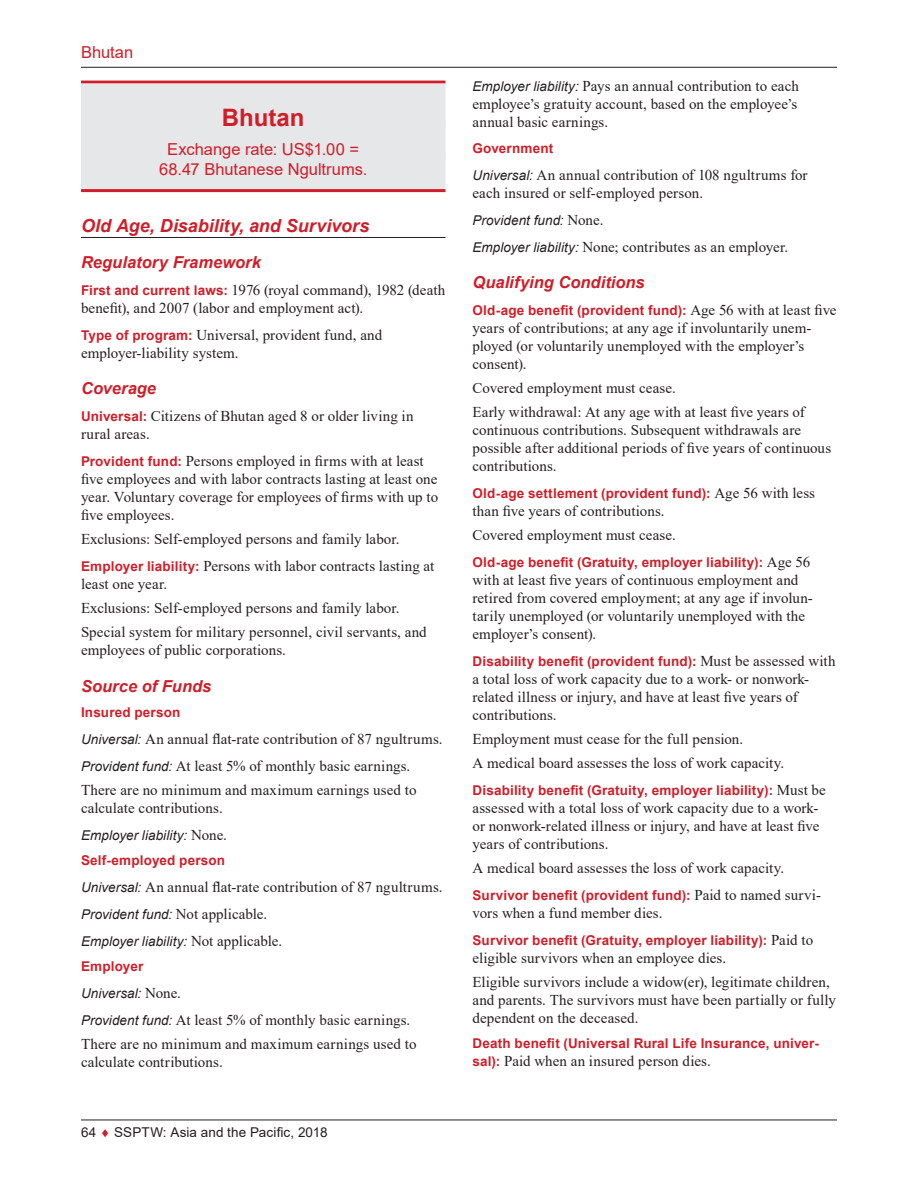
<style>
.page{position:relative;width:918px;height:1188px;background:#fff}
.page>*{position:absolute;margin:0;border:0;box-sizing:border-box;transform-origin:0 0}
.Heading1__Country{font:700 24px "Arial";color:#d01e29}
.Heading2{font:italic 700 18px "Arial";letter-spacing:-.005em;color:#d01e29}
.Heading3{font:italic 700 16.5px "Arial";color:#d01e29}
.Rate2{font:16.5px/19.8px "Arial";color:#d01e29;text-align:center}
.Heading4___Para{font:15px/18px "Times New Roman";letter-spacing:.005em;color:#231f20}
.Para{font:15px/18px "Times New Roman";letter-spacing:.005em;color:#231f20}
.Heading5___Para{font:15px/18px "Times New Roman";letter-spacing:.005em;color:#231f20;text-align:justify}
.Heading4___Para-2{font:700 13.5px "Arial";letter-spacing:.015em;color:#d01e29}
.Heading5___Para-2{font:italic 13.5px "Arial";letter-spacing:.005em;color:#231f20}
.t1{font:13.5px "Arial";letter-spacing:.01em;color:#231f20}
.s1{font-family:"Arial";font-weight:700;font-size:13.5px;color:#d01e29}
.s2{font-family:"Arial";font-style:italic;font-size:13.5px}
.s3{font-family:"Times New Roman";font-style:normal;font-size:15px}
.s4{color:#d01e29}
.s5{font-family:"Times New Roman";font-weight:400;font-size:15px;color:#231f20}
</style>
<div class="page">
<hr style="left:81px;top:1120px;width:756px;height:1px;background:#231f20">
<hr style="left:81px;top:67px;width:756px;height:1px;background:#231f20">
<hr style="left:81px;top:81px;width:365px;height:3px;background:#d01e29">
<div style="left:81px;top:84px;width:365px;height:42px;background:#e6e7e9"></div>
<div style="left:81px;top:125px;width:365px;height:30px;background:#e6e7e9"></div>
<div style="left:81px;top:154px;width:365px;height:35px;background:#e6e7e9"></div>
<hr style="left:81px;top:189px;width:365px;height:3px;background:#d01e29">
<hr style="left:81px;top:237px;width:365px;height:1px;background:#231f20">
<p class="Rate2" style="left:81px;top:42px;width:54px">Bhutan</p>
<p class="Heading1__Country" style="left:222px;top:101px;width:84px">Bhutan</p>
<p class="Rate2" style="left:159px;top:139px;width:210px">Exchange rate: US$1.00 =<br>68.47 Bhutanese Ngultrums.</p>
<p class="Heading2" style="left:81px;top:213px;width:290px">Old Age, Disability, and Survivors</p>
<p class="Heading3" style="left:81px;top:251px;width:182px">Regulatory Framework</p>
<p class="Heading4___Para" style="left:81px;top:281px;width:366px"><span class="s1">First and current laws:</span> 1976 (royal command), 1982 (death benefit), and 2007 (labor and employment act).</p>
<p class="Heading4___Para" style="left:81px;top:326px;width:303px"><span class="s1">Type of program:</span> Universal, provident fund, and employer-liability system.</p>
<p class="Heading3" style="left:81px;top:378px;width:77px">Coverage</p>
<p class="Heading4___Para" style="left:81px;top:407px;width:334px"><span class="s1">Universal:</span> Citizens of Bhutan aged 8 or older living in rural areas.</p>
<p class="Heading4___Para" style="left:81px;top:452px;width:359px"><span class="s1">Provident fund:</span> Persons employed in firms with at least five employees and with labor contracts lasting at least one year. Voluntary coverage for employees of firms with up to five employees.</p>
<p class="Para" style="left:81px;top:530px;width:320px">Exclusions: Self-employed persons and family labor.</p>
<p class="Heading4___Para" style="left:81px;top:557px;width:355px"><span class="s1">Employer liability:</span> Persons with labor contracts lasting at least one year.</p>
<p class="Para" style="left:81px;top:599px;width:320px">Exclusions: Self-employed persons and family labor.</p>
<p class="Para" style="left:81px;top:623px;width:347px">Special system for military personnel, civil servants, and employees of public corporations.</p>
<p class="Heading3" style="left:81px;top:675px;width:132px">Source of Funds</p>
<p class="Heading4___Para-2" style="left:81px;top:703px;width:101px">Insured person</p>
<p class="Heading5___Para" style="left:81px;top:729px;width:363px"><span class="s2">Universal:</span> An annual flat-rate contribution of 87 ngultrums.</p>
<p class="Heading5___Para" style="left:81px;top:756px;width:331px"><span class="s2">Provident fund:</span> At least 5% of monthly basic earnings.</p>
<p class="Para" style="left:81px;top:780px;width:337px">There are no minimum and maximum earnings used to calculate contributions.</p>
<p class="Heading5___Para-2" style="left:81px;top:826px;width:148px">Employer liability: <span class="s3">None.</span></p>
<p class="Heading4___Para-2" style="left:81px;top:851px;width:146px">Self-employed person</p>
<p class="Heading5___Para" style="left:81px;top:878px;width:363px"><span class="s2">Universal:</span> An annual flat-rate contribution of 87 ngultrums.</p>
<p class="Heading5___Para-2" style="left:81px;top:906px;width:188px">Provident fund: <span class="s3">Not applicable.</span></p>
<p class="Heading5___Para-2" style="left:81px;top:933px;width:203px">Employer liability: <span class="s3">Not applicable.</span></p>
<p class="Heading4___Para-2" style="left:81px;top:957px;width:64px">Employer</p>
<p class="Heading5___Para-2" style="left:81px;top:985px;width:102px">Universal: <span class="s3">None.</span></p>
<p class="Heading5___Para" style="left:81px;top:1011px;width:331px"><span class="s2">Provident fund:</span> At least 5% of monthly basic earnings.</p>
<p class="Para" style="left:81px;top:1035px;width:337px">There are no minimum and maximum earnings used to calculate contributions.</p>
<p class="t1" style="left:81px;top:1123px;width:248px">64 <span class="s4">♦</span> SSPTW: Asia and the Pacific, 2018</p>
<p class="Heading5___Para" style="left:472px;top:77px;width:328px"><span class="s2">Employer liability:</span> Pays an annual contribution to each employee’s gratuity account, based on the employee’s annual basic earnings.</p>
<p class="Heading4___Para-2" style="left:472px;top:138px;width:82px">Government</p>
<p class="Heading5___Para" style="left:472px;top:165px;width:337px"><span class="s2">Universal:</span> An annual contribution of 108 ngultrums for each insured or self-employed person.</p>
<p class="Heading5___Para-2" style="left:472px;top:211px;width:132px">Provident fund: <span class="s3">None.</span></p>
<p class="Heading5___Para" style="left:472px;top:237px;width:317px"><span class="s2">Employer liability:</span> None; contributes as an employer.</p>
<p class="Heading3" style="left:472px;top:271px;width:174px">Qualifying Conditions</p>
<p class="Heading4___Para-2" style="left:472px;top:301px;width:366px">Old-age benefit (provident fund): <span class="s5">Age 56 with at least five</span></p>
<p class="Heading4___Para" style="left:472px;top:318px;width:340px">years of contributions; at any age if involuntarily unem&shy;ployed (or voluntarily unemployed with the employer’s consent).</p>
<p class="Para" style="left:472px;top:378px;width:205px">Covered employment must cease.</p>
<p class="Para" style="left:472px;top:402px;width:360px">Early withdrawal: At any age with at least five years of continuous contributions. Subsequent withdrawals are possible after additional periods of five years of continuous contributions.</p>
<p class="Heading4___Para-2" style="left:472px;top:484px;width:344px">Old-age settlement (provident fund): <span class="s5">Age 56 with less</span></p>
<p class="Heading4___Para" style="left:472px;top:501px;width:194px">than five years of contributions.</p>
<p class="Para" style="left:472px;top:525px;width:205px">Covered employment must cease.</p>
<p class="Heading4___Para-2" style="left:472px;top:553px;width:339px">Old-age benefit (Gratuity, employer liability): <span class="s5">Age 56</span></p>
<p class="Heading4___Para" style="left:472px;top:570px;width:342px">with at least five years of continuous employment and retired from covered employment; at any age if involun&shy;tarily unemployed (or voluntarily unemployed with the employer’s consent).</p>
<p class="Heading4___Para-2" style="left:472px;top:652px;width:365px">Disability benefit (provident fund): <span class="s5">Must be assessed with</span></p>
<p class="Heading4___Para" style="left:472px;top:669px;width:338px">a total loss of work capacity due to a work- or nonwork&shy;related illness or injury, and have at least five years of contributions.</p>
<p class="Para" style="left:472px;top:729px;width:272px">Employment must cease for the full pension.</p>
<p class="Para" style="left:472px;top:753px;width:313px">A medical board assesses the loss of work capacity.</p>
<p class="Heading4___Para-2" style="left:472px;top:781px;width:355px">Disability benefit (Gratuity, employer liability): <span class="s5">Must be</span></p>
<p class="Heading4___Para" style="left:472px;top:798px;width:348px;text-align:justify">assessed with a total loss of work capacity due to a work&shy;or nonwork-related illness or injury, and have at least five years of contributions.</p>
<p class="Para" style="left:472px;top:858px;width:313px">A medical board assesses the loss of work capacity.</p>
<p class="Heading4___Para-2" style="left:472px;top:886px;width:350px">Survivor benefit (provident fund): <span class="s5">Paid to named survi-</span></p>
<p class="Heading4___Para" style="left:472px;top:903px;width:191px">vors when a fund member dies.</p>
<p class="Heading4___Para-2" style="left:472px;top:931px;width:342px">Survivor benefit (Gratuity, employer liability): <span class="s5">Paid to</span></p>
<p class="Heading4___Para" style="left:472px;top:948px;width:255px">eligible survivors when an employee dies.</p>
<p class="Para" style="left:472px;top:972px;width:365px">Eligible survivors include a widow(er), legitimate children, and parents. The survivors must have been partially or fully dependent on the deceased.</p>
<p class="Heading4___Para-2" style="left:472px;top:1034px;width:348px">Death benefit (Universal Rural Life Insurance, univer-</p>
<p class="Heading4___Para" style="left:472px;top:1052px;width:240px"><span class="s1">sal):</span> Paid when an insured person dies.</p>
</div>
